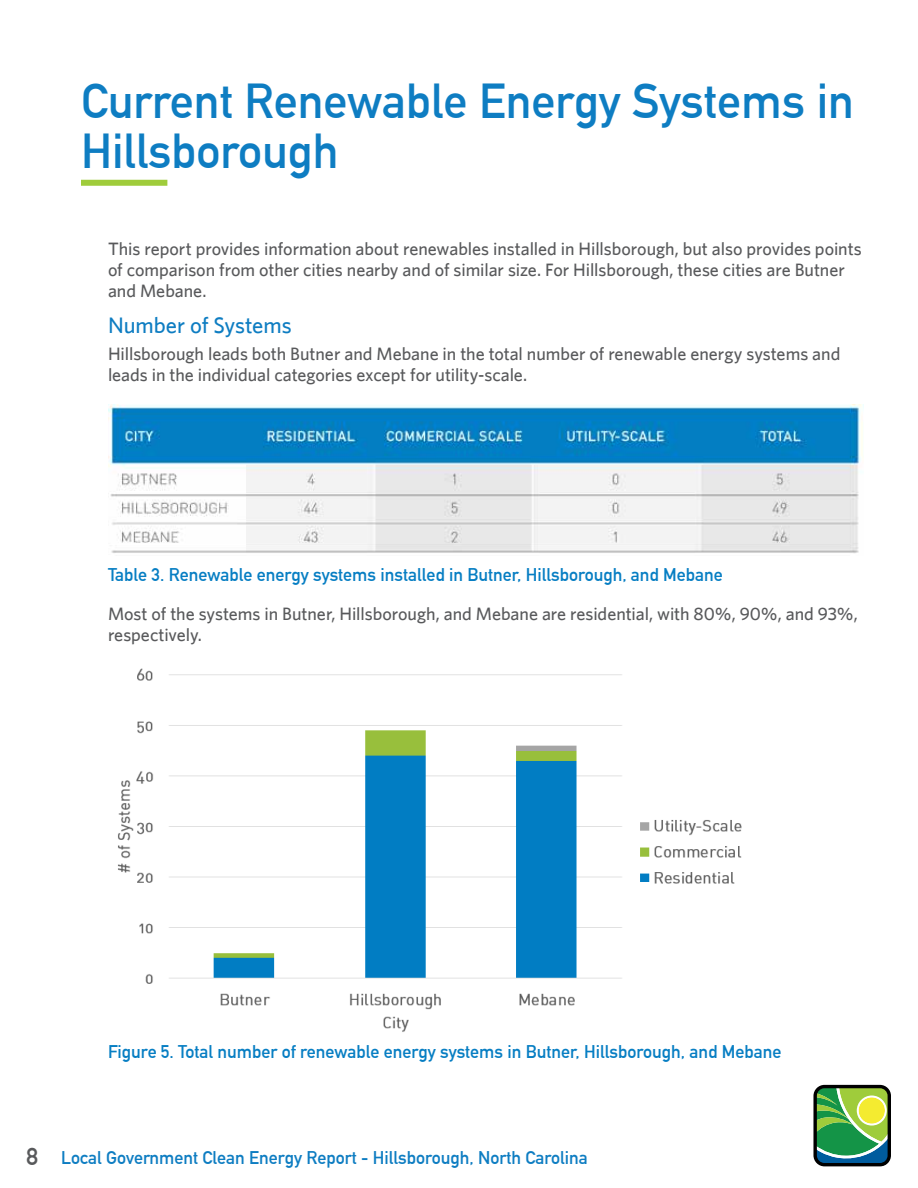
<style>
.page{position:relative;width:918px;height:1188px;background:#fff}
.page>*{position:absolute;margin:0;border:0;box-sizing:border-box;transform-origin:0 0}
.t1{font:700 48px/49.5px "DIN Alternate";color:#0e7dc2}
.t2{font:500 22.5px "Whitney";letter-spacing:-.005em;color:#0e7dc2}
.t3{font:500 18px/21px "Whitney";color:#58595b}
.t4{font:700 18px "DIN Alternate";color:#077ec3}
.t5{font:700 18px "DIN Alternate";color:#0e7dc2}
.s1{font-size:24px;color:#58595b}
</style>
<div class="page">
<svg style="left:813px;top:1085px;width:78px;height:81px"></svg>
<div style="left:81px;top:180px;width:86px;height:6px;background:#9fcc3b"></div>
<img style="left:108px;top:405px;width:756px;height:148px">
<img style="left:118px;top:668px;width:624px;height:364px">
<h1 class="t1" style="left:81px;top:73px;width:775px">Current Renewable Energy Systems in<br>Hillsborough</h1>
<p class="t3" style="left:108px;top:237px;width:755px">This report provides information about renewables installed in Hillsborough, but also provides points of comparison from other cities nearby and of similar size. For Hillsborough, these cities are Butner and Mebane.</p>
<p class="t2" style="left:108px;top:311px;width:185px">Number of Systems</p>
<p class="t3" style="left:108px;top:342px;width:734px">Hillsborough leads both Butner and Mebane in the total number of renewable energy systems and leads in the individual categories except for utility-scale.</p>
<p class="t4" style="left:108px;top:561px;width:616px">Table 3. Renewable energy systems installed in Butner, Hillsborough, and Mebane</p>
<p class="t3" style="left:108px;top:603px;width:751px">Most of the systems in Butner, Hillsborough, and Mebane are residential, with 80%, 90%, and 93%, respectively.</p>
<p class="t4" style="left:108px;top:1038px;width:675px">Figure 5. Total number of renewable energy systems in Butner, Hillsborough, and Mebane</p>
<p class="t5" style="left:27px;top:1144px;width:563px"><span class="s1">8</span> Local Government Clean Energy Report - Hillsborough, North Carolina</p>
</div>
